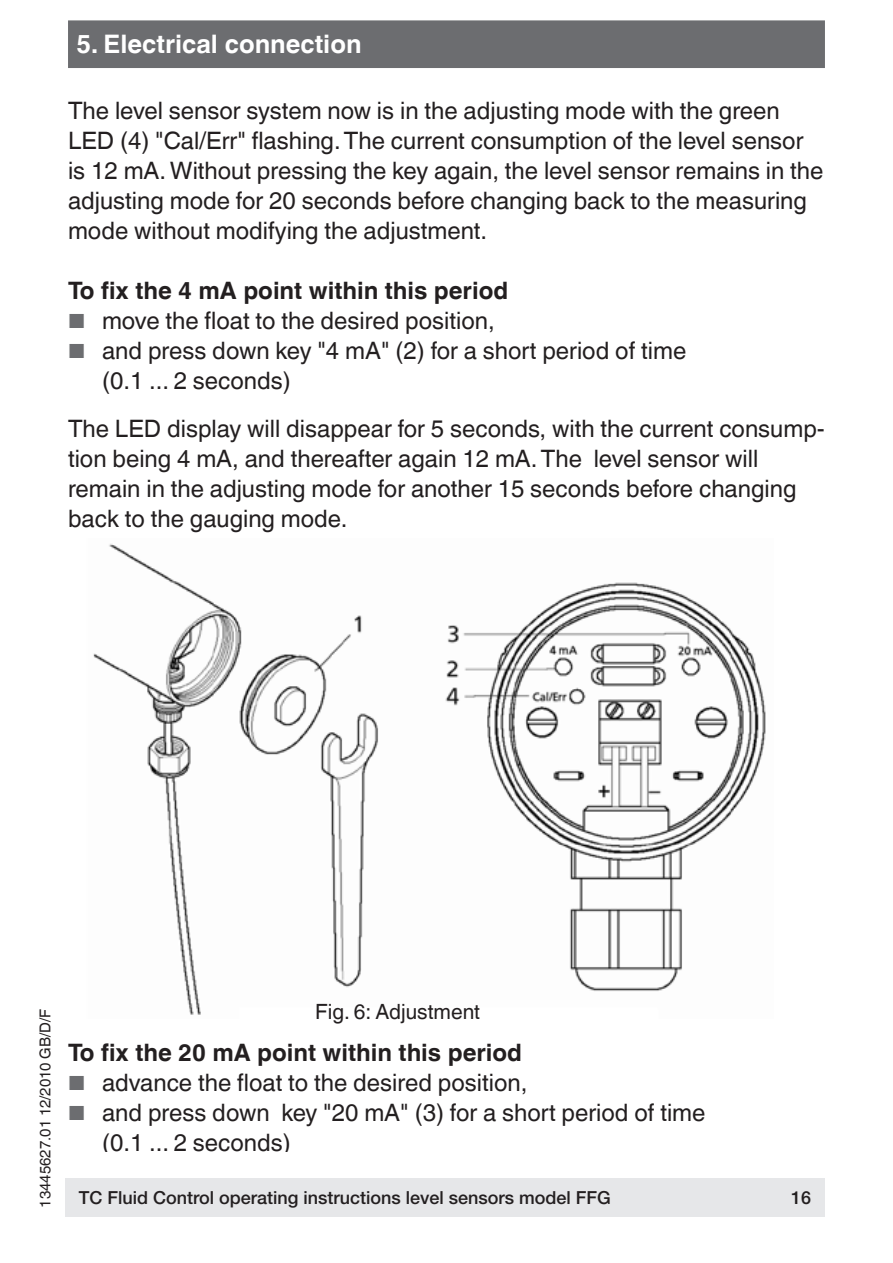
<style>
.page{position:relative;width:893px;height:1263px;background:#fff}
.page>*{position:absolute;margin:0;border:0;box-sizing:border-box;transform-origin:0 0}
.t1{font:700 25.5px "Helvetica World";color:#fff}
.t2{font:24px/30px "Helvetica World";color:#231f20}
.t3{font:700 24px "Helvetica World";color:#231f20}
.t4{font:21px "Helvetica World";color:#231f20}
.t5{font:700 21px "Helvetica World";color:#231f20}
.t6{font:500 18px "Helvetica Neue";color:#231f20}
.t7{font:18px "Helvetica World";color:#231f20}
.t8{font:15px "Helvetica World";color:#231f20}
.s1{font-size:20.4px;color:#6c6d70}
</style>
<div class="page">
<div style="left:70px;top:22px;width:753px;height:45px;background:#6c6d70"></div>
<div style="left:68px;top:20px;width:757px;height:48px;border:3px solid #6c6d70"></div>
<img style="left:93px;top:543px;width:673px;height:472px">
<div style="left:66px;top:1178px;width:759px;height:38px;background:#e6e7e9"></div>
<p class="t1" style="left:77px;top:30px;width:286px">5. Electrical connection</p>
<p class="t2" style="left:68px;top:96px;width:757px">The level sensor system now is in the adjusting mode with the green LED (4) "Cal/Err" flashing. The current consumption of the level sensor is 12 mA. Without pressing the key again, the level sensor remains in the adjusting mode for 20 seconds before changing back to the measuring mode without modifying the adjustment.</p>
<p class="t3" style="left:68px;top:277px;width:442px">To fix the 4 mA point within this period</p>
<p class="t2" style="left:68px;top:306px;width:428px"><span class="s1">■</span> move the float to the desired position,</p>
<p class="t2" style="left:102px;top:336px;width:586px;text-indent:-34px"><span class="s1">■</span> and press down key "4 mA" (2) for a short period of time (0.1 ... 2 seconds)</p>
<p class="t2" style="left:68px;top:414px;width:758px">The LED display will disappear for 5 seconds, with the current consump&shy;tion being 4 mA, and thereafter again 12 mA. The level sensor will remain in the adjusting mode for another 15 seconds before changing back to the gauging mode.</p>
<p class="t8" style="left:36px;top:1208px;width:200px;rotate:-90deg">13445627.01 12/2010 GB/D/F</p>
<p class="t4" style="left:315px;top:1000px;width:166px">Fig. 6: Adjustment</p>
<p class="t3" style="left:68px;top:1039px;width:456px">To fix the 20 mA point within this period</p>
<p class="t2" style="left:68px;top:1068px;width:461px"><span class="s1">■</span> advance the float to the desired position,</p>
<p class="t2" style="left:102px;top:1098px;width:605px;text-indent:-34px"><span class="s1">■</span> and press down key "20 mA" (3) for a short period of time (0.1 ... 2 seconds)</p>
<p class="t6" style="left:79px;top:1187px;width:534px">TC Fluid Control operating instructions level sensors model FFG</p>
<p class="t6" style="left:791px;top:1187px;width:22px">16</p>
<p class="t7" style="left:85px;top:1189px;width:413px">WIKA operating instruc ons level sensor model FFG</p>
<p class="t5" style="left:792px;top:1187px;width:26px">17</p>
</div>
